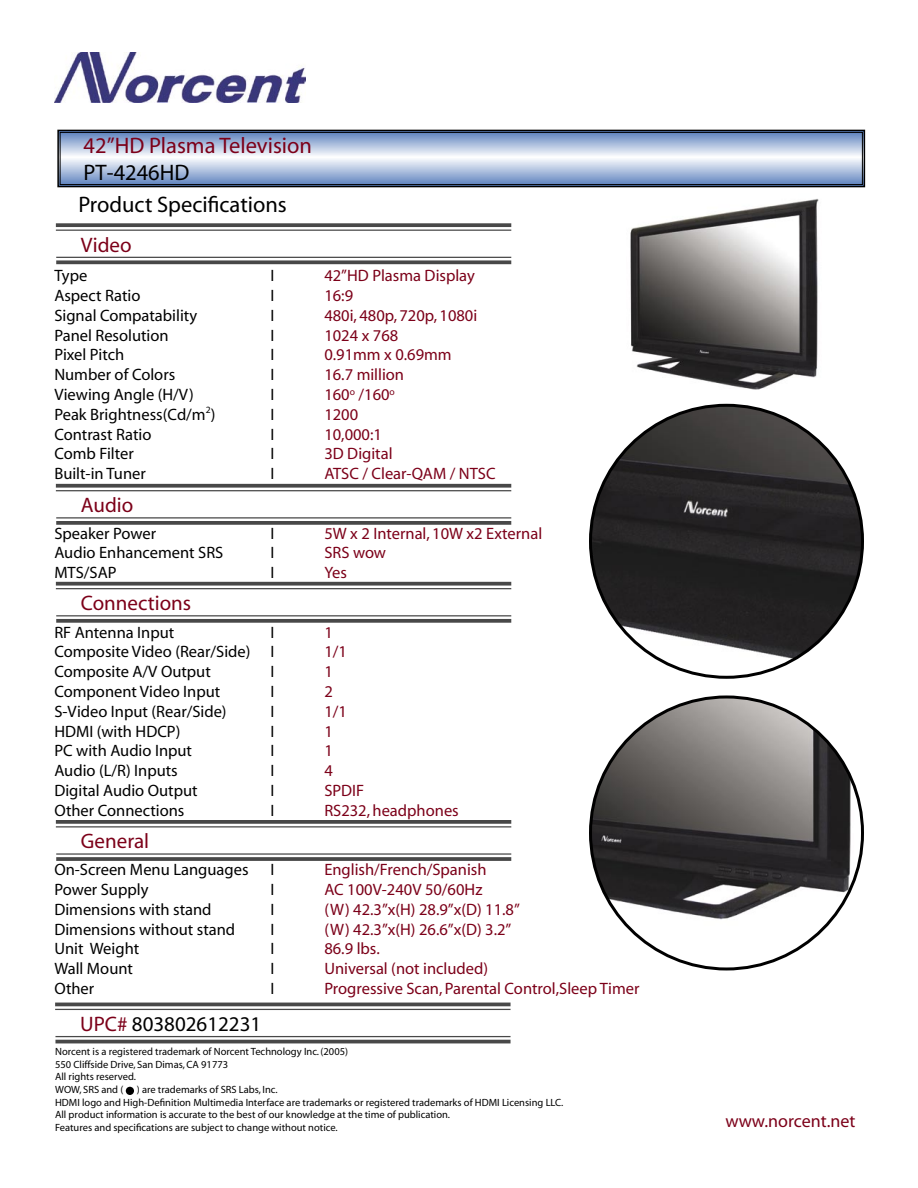
<style>
.page{position:relative;width:918px;height:1188px;background:#fff}
.page>*{position:absolute;margin:0;border:0;box-sizing:border-box;transform-origin:0 0}
.t1{font:22.5px "Myriad";color:#000}
.t2{font:22.5px "Myriad";color:#7c0019}
.t3{font:21px "Myriad";color:#7c0019}
.t4{font:21px "Myriad";color:#000}
.t5{font:18px "Myriad";color:#7c0019}
.t6{font:16.5px "Myriad";color:#000}
.t7{font:16.5px "Myriad";color:#7c0019}
.t8{font:10.5px "Myriad";color:#000}
.s1{color:#7c0019}
</style>
<div class="page">
<svg style="left:57px;top:129px;width:809px;height:59px;background:#a8b8d2"></svg>
<div style="left:60px;top:132px;width:803px;height:53px;border:1px solid #000"></div>
<hr style="left:56px;top:257px;width:455px;height:1px;background:#484848">
<svg style="left:56px;top:260px;width:455px;height:4px;background:#5c5c5c"></svg>
<svg style="left:56px;top:223px;width:455px;height:4px;background:#555"></svg>
<hr style="left:56px;top:230px;width:455px;height:1px;background:#484848">
<svg style="left:56px;top:484px;width:455px;height:4px;background:#5a5a5a"></svg>
<hr style="left:56px;top:490px;width:455px;height:1px;background:#484848">
<hr style="left:56px;top:517px;width:455px;height:2px;background:#484848">
<svg style="left:56px;top:521px;width:455px;height:4px;background:#535353"></svg>
<svg style="left:56px;top:582px;width:455px;height:4px;background:#5c5c5c"></svg>
<hr style="left:56px;top:588px;width:455px;height:1px;background:#484848">
<hr style="left:56px;top:615px;width:455px;height:1px;background:#484848">
<svg style="left:56px;top:619px;width:455px;height:4px;background:#555"></svg>
<svg style="left:56px;top:820px;width:455px;height:4px;background:#535353"></svg>
<hr style="left:56px;top:826px;width:455px;height:1px;background:#484848">
<hr style="left:56px;top:853px;width:455px;height:2px;background:#484848">
<svg style="left:56px;top:857px;width:455px;height:4px;background:#525252"></svg>
<hr style="left:55px;top:1003px;width:456px;height:3px;background:#484848">
<hr style="left:55px;top:1009px;width:456px;height:1px;background:#484848">
<hr style="left:55px;top:1036px;width:456px;height:1px;background:#484848">
<hr style="left:55px;top:1040px;width:456px;height:3px;background:#484848">
<img style="left:54px;top:53px;width:252px;height:50px">
<img style="left:630px;top:199px;width:189px;height:191px">
<img style="left:591px;top:405px;width:272px;height:272px;border-radius:50%">
<img style="left:591px;top:699px;width:272px;height:234px">
<div style="left:126px;top:1087px;width:8px;height:8px;background:#000;border-radius:50%"></div>
<p class="t2" style="left:84px;top:134px;width:230px">42”HD Plasma Television</p>
<p class="t1" style="left:84px;top:161px;width:107px">PT-4246HD</p>
<p class="t1" style="left:78px;top:194px;width:210px">Product Specifications</p>
<p class="t3" style="left:81px;top:234px;width:52px">Video</p>
<p class="t6" style="left:54px;top:268px;width:34px">Type</p>
<p class="t6" style="left:270px;top:268px;width:5px">I</p>
<p class="t7" style="left:324px;top:268px;width:152px">42”HD Plasma Display</p>
<p class="t6" style="left:54px;top:287px;width:88px">Aspect Ratio</p>
<p class="t6" style="left:270px;top:287px;width:5px">I</p>
<p class="t7" style="left:324px;top:287px;width:30px">16:9</p>
<p class="t6" style="left:54px;top:307px;width:144px">Signal Compatability</p>
<p class="t6" style="left:270px;top:307px;width:5px">I</p>
<p class="t7" style="left:324px;top:307px;width:154px">480i, 480p, 720p, 1080i</p>
<p class="t6" style="left:54px;top:327px;width:116px">Panel Resolution</p>
<p class="t6" style="left:270px;top:327px;width:5px">I</p>
<p class="t7" style="left:324px;top:327px;width:75px">1024 x 768</p>
<p class="t6" style="left:54px;top:347px;width:72px">Pixel Pitch</p>
<p class="t6" style="left:270px;top:347px;width:5px">I</p>
<p class="t7" style="left:324px;top:347px;width:129px">0.91mm x 0.69mm</p>
<p class="t6" style="left:54px;top:367px;width:122px">Number of Colors</p>
<p class="t6" style="left:270px;top:367px;width:5px">I</p>
<p class="t7" style="left:324px;top:367px;width:81px">16.7 million</p>
<p class="t6" style="left:54px;top:386px;width:141px">Viewing Angle (H/V)</p>
<p class="t6" style="left:270px;top:386px;width:5px">I</p>
<p class="t7" style="left:324px;top:386px;width:72px">160<sup>o</sup> /160<sup>o</sup></p>
<p class="t6" style="left:54px;top:406px;width:162px">Peak Brightness(Cd/m<sup>2</sup>)</p>
<p class="t6" style="left:270px;top:406px;width:5px">I</p>
<p class="t7" style="left:324px;top:406px;width:35px">1200</p>
<p class="t6" style="left:54px;top:426px;width:99px">Contrast Ratio</p>
<p class="t6" style="left:270px;top:426px;width:5px">I</p>
<p class="t7" style="left:324px;top:426px;width:59px">10,000:1</p>
<p class="t6" style="left:54px;top:446px;width:81px">Comb Filter</p>
<p class="t6" style="left:270px;top:446px;width:5px">I</p>
<p class="t7" style="left:324px;top:446px;width:70px">3D Digital</p>
<p class="t6" style="left:54px;top:466px;width:93px">Built-in Tuner</p>
<p class="t6" style="left:270px;top:466px;width:5px">I</p>
<p class="t7" style="left:324px;top:466px;width:173px">ATSC / Clear-QAM / NTSC</p>
<p class="t3" style="left:81px;top:495px;width:54px">Audio</p>
<p class="t6" style="left:54px;top:525px;width:103px">Speaker Power</p>
<p class="t6" style="left:270px;top:525px;width:5px">I</p>
<p class="t7" style="left:324px;top:525px;width:219px">5W x 2 Internal, 10W x2 External</p>
<p class="t6" style="left:54px;top:545px;width:171px">Audio Enhancement SRS</p>
<p class="t6" style="left:270px;top:545px;width:5px">I</p>
<p class="t7" style="left:324px;top:545px;width:63px">SRS wow</p>
<p class="t6" style="left:54px;top:565px;width:64px">MTS/SAP</p>
<p class="t6" style="left:270px;top:565px;width:5px">I</p>
<p class="t7" style="left:324px;top:565px;width:24px">Yes</p>
<p class="t3" style="left:81px;top:593px;width:112px">Connections</p>
<p class="t6" style="left:54px;top:624px;width:121px">RF Antenna Input</p>
<p class="t6" style="left:270px;top:624px;width:5px">I</p>
<p class="t7" style="left:324px;top:624px;width:10px">1</p>
<p class="t6" style="left:54px;top:644px;width:221px">Composite Video (Rear/Side) I</p>
<p class="t7" style="left:324px;top:644px;width:24px">1/1</p>
<p class="t6" style="left:54px;top:664px;width:158px">Composite A/V Output</p>
<p class="t6" style="left:270px;top:664px;width:5px">I</p>
<p class="t7" style="left:324px;top:664px;width:10px">1</p>
<p class="t6" style="left:54px;top:683px;width:167px">Component Video Input</p>
<p class="t6" style="left:270px;top:683px;width:5px">I</p>
<p class="t7" style="left:324px;top:683px;width:10px">2</p>
<p class="t6" style="left:54px;top:703px;width:174px">S-Video Input (Rear/Side)</p>
<p class="t6" style="left:270px;top:703px;width:5px">I</p>
<p class="t7" style="left:324px;top:703px;width:24px">1/1</p>
<p class="t6" style="left:54px;top:723px;width:128px">HDMI (with HDCP)</p>
<p class="t6" style="left:270px;top:723px;width:5px">I</p>
<p class="t7" style="left:324px;top:723px;width:10px">1</p>
<p class="t6" style="left:54px;top:743px;width:139px">PC with Audio Input</p>
<p class="t6" style="left:270px;top:743px;width:5px">I</p>
<p class="t7" style="left:324px;top:743px;width:10px">1</p>
<p class="t6" style="left:54px;top:763px;width:125px">Audio (L/R) Inputs</p>
<p class="t6" style="left:270px;top:763px;width:5px">I</p>
<p class="t7" style="left:324px;top:763px;width:10px">4</p>
<p class="t6" style="left:54px;top:782px;width:145px">Digital Audio Output</p>
<p class="t6" style="left:270px;top:782px;width:5px">I</p>
<p class="t7" style="left:324px;top:782px;width:41px">SPDIF</p>
<p class="t6" style="left:54px;top:802px;width:132px">Other Connections</p>
<p class="t6" style="left:270px;top:802px;width:5px">I</p>
<p class="t7" style="left:324px;top:802px;width:136px">RS232, headphones</p>
<p class="t3" style="left:81px;top:831px;width:70px">General</p>
<p class="t6" style="left:54px;top:862px;width:196px">On-Screen Menu Languages</p>
<p class="t6" style="left:270px;top:862px;width:5px">I</p>
<p class="t7" style="left:324px;top:862px;width:164px">English/French/Spanish</p>
<p class="t6" style="left:54px;top:881px;width:96px">Power Supply</p>
<p class="t6" style="left:270px;top:881px;width:5px">I</p>
<p class="t7" style="left:324px;top:881px;width:160px">AC 100V-240V 50/60Hz</p>
<p class="t6" style="left:54px;top:901px;width:159px">Dimensions with stand</p>
<p class="t6" style="left:270px;top:901px;width:5px">I</p>
<p class="t7" style="left:324px;top:901px;width:197px">(W) 42.3”x(H) 28.9”x(D) 11.8”</p>
<p class="t6" style="left:54px;top:921px;width:182px">Dimensions without stand</p>
<p class="t6" style="left:270px;top:921px;width:5px">I</p>
<p class="t7" style="left:324px;top:921px;width:189px">(W) 42.3”x(H) 26.6”x(D) 3.2”</p>
<p class="t6" style="left:54px;top:941px;width:86px">Unit Weight</p>
<p class="t6" style="left:270px;top:941px;width:5px">I</p>
<p class="t7" style="left:324px;top:941px;width:57px">86.9 lbs.</p>
<p class="t6" style="left:54px;top:961px;width:80px">Wall Mount</p>
<p class="t6" style="left:270px;top:961px;width:5px">I</p>
<p class="t7" style="left:324px;top:961px;width:165px">Universal (not included)</p>
<p class="t6" style="left:54px;top:980px;width:41px">Other</p>
<p class="t6" style="left:270px;top:980px;width:5px">I</p>
<p class="t7" style="left:324px;top:980px;width:317px">Progressive Scan, Parental Control,Sleep Timer</p>
<p class="t4" style="left:80px;top:1013px;width:183px"><span class="s1">UPC#</span> 803802612231</p>
<p class="t8" style="left:55px;top:1046px;width:294px">Norcent is a registered trademark of Norcent Technology Inc. (2005)</p>
<p class="t8" style="left:55px;top:1059px;width:175px">550 Cliffside Drive, San Dimas, CA 91773</p>
<p class="t8" style="left:55px;top:1072px;width:82px">All rights reserved.</p>
<p class="t8" style="left:55px;top:1084px;width:70px">WOW, SRS and (</p>
<p class="t8" style="left:137px;top:1084px;width:142px">) are trademarks of SRS Labs, Inc.</p>
<p class="t8" style="left:55px;top:1097px;width:510px">HDMI logo and High-Definition Multimedia Interface are trademarks or registered trademarks of HDMI Licensing LLC.</p>
<p class="t8" style="left:55px;top:1109px;width:397px">All product information is accurate to the best of our knowledge at the time of publication.</p>
<p class="t8" style="left:55px;top:1122px;width:284px">Features and specifications are subject to change without notice.</p>
<p class="t5" style="left:726px;top:1112px;width:131px">www.norcent.net</p>
</div>
